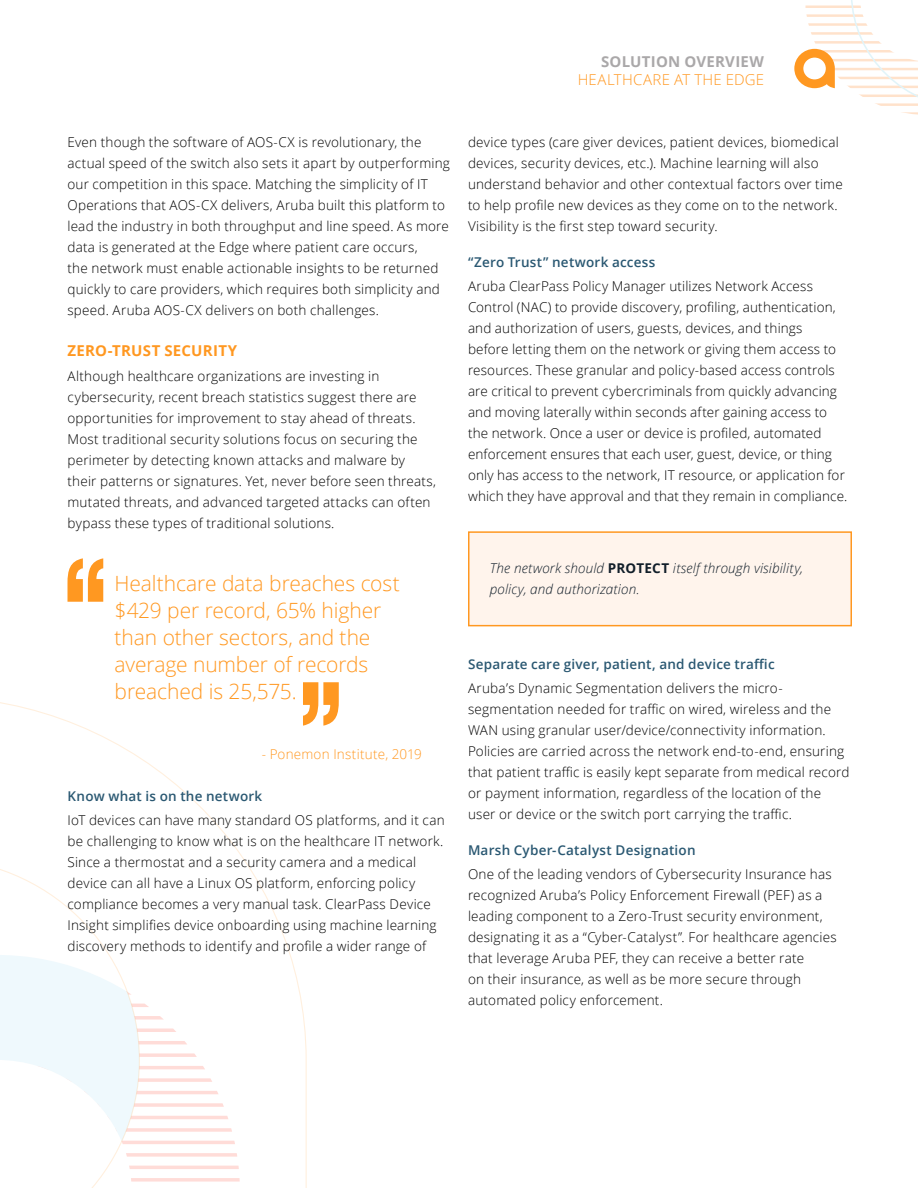
<style>
.page{position:relative;width:918px;height:1188px;background:#fff}
.page>*{position:absolute;margin:0;border:0;box-sizing:border-box;transform-origin:0 0}
.t1{font:300 21px/27px "Open Sans";letter-spacing:-.005em;color:#ff9821}
.t2{font:300 15px "Open Sans";letter-spacing:.015em;color:#ff9821}
.t3{font:700 15px "Open Sans";letter-spacing:.02em;color:#ff9821}
.t4{font:700 15px "Open Sans";letter-spacing:.015em;color:#aaa8a9}
.t5{font:300 13.5px/21px "Open Sans";letter-spacing:.015em;color:#000}
.t6{font:600 13.5px "Open Sans";letter-spacing:.015em;color:#2a5872}
.t7{font:italic 300 13.5px/21px "Open Sans";letter-spacing:.015em;color:#111e29}
.t8{font:300 13.5px "Open Sans";letter-spacing:.015em;color:#ff9821}
.s1{font-weight:700;font-style:normal}
</style>
<div class="page">
<svg style="left:0;top:702px;width:307px;height:486px"></svg>
<svg style="left:794px;top:0;width:124px;height:115px"></svg>
<svg style="left:68px;top:558px;width:35px;height:44px"></svg>
<svg style="left:303px;top:682px;width:36px;height:44px"></svg>
<div style="left:469px;top:532px;width:382px;height:94px;background:#fff4ec"></div>
<div style="left:468px;top:531px;width:384px;height:95px;border:2px solid #ff9821"></div>
<p class="t4" style="left:601px;top:51px;width:165px">SOLUTION OVERVIEW</p>
<p class="t2" style="left:578px;top:69px;width:188px">HEALTHCARE AT THE EDGE</p>
<p class="t5" style="left:68px;top:131px;width:384px">Even though the software of AOS-CX is revolutionary, the actual speed of the switch also sets it apart by outperforming our competition in this space. Matching the simplicity of IT Operations that AOS-CX delivers, Aruba built this platform to lead the industry in both throughput and line speed. As more data is generated at the Edge where patient care occurs,<br>the network must enable actionable insights to be returned quickly to care providers, which requires both simplicity and speed. Aruba AOS-CX delivers on both challenges.</p>
<p class="t3" style="left:68px;top:340px;width:171px">ZERO-TRUST SECURITY</p>
<p class="t5" style="left:68px;top:365px;width:370px">Although healthcare organizations are investing in cybersecurity, recent breach statistics suggest there are opportunities for improvement to stay ahead of threats.<br>Most traditional security solutions focus on securing the perimeter by detecting known attacks and malware by their patterns or signatures. Yet, never before seen threats, mutated threats, and advanced targeted attacks can often bypass these types of traditional solutions.</p>
<h1 class="t1" style="left:115px;top:569px;width:287px">Healthcare data breaches cost $429 per record, 65% higher than other sectors, and the average number of records breached is 25,575.</h1>
<p class="t8" style="left:262px;top:745px;width:162px">- Ponemon Institute, 2019</p>
<p class="t6" style="left:68px;top:787px;width:196px">Know what is on the network</p>
<p class="t5" style="left:68px;top:809px;width:379px">IoT devices can have many standard OS platforms, and it can be challenging to know what is on the healthcare IT network.<br>Since a thermostat and a security camera and a medical device can all have a Linux OS platform, enforcing policy compliance becomes a very manual task. ClearPass Device Insight simplifies device onboarding using machine learning discovery methods to identify and profile a wider range of</p>
<p class="t5" style="left:468px;top:131px;width:376px">device types (care giver devices, patient devices, biomedical devices, security devices, etc.). Machine learning will also understand behavior and other contextual factors over time to help profile new devices as they come on to the network.<br>Visibility is the first step toward security.</p>
<p class="t6" style="left:468px;top:253px;width:189px">“Zero Trust” network access</p>
<p class="t5" style="left:468px;top:275px;width:381px">Aruba ClearPass Policy Manager utilizes Network Access Control (NAC) to provide discovery, profiling, authentication, and authorization of users, guests, devices, and things<br>before letting them on the network or giving them access to resources. These granular and policy-based access controls are critical to prevent cybercriminals from quickly advancing and moving laterally within seconds after gaining access to the network. Once a user or device is profiled, automated enforcement ensures that each user, guest, device, or thing only has access to the network, IT resource, or application for which they have approval and that they remain in compliance.</p>
<p class="t7" style="left:490px;top:557px;width:315px">The network should <span class="s1">PROTECT</span> itself through visibility, policy, and authorization.</p>
<p class="t6" style="left:468px;top:655px;width:308px">Separate care giver, patient, and device traffic</p>
<p class="t5" style="left:468px;top:677px;width:383px">Aruba’s Dynamic Segmentation delivers the micro&shy;segmentation needed for traffic on wired, wireless and the WAN using granular user/device/connectivity information.<br>Policies are carried across the network end-to-end, ensuring that patient traffic is easily kept separate from medical record or payment information, regardless of the location of the user or device or the switch port carrying the traffic.</p>
<p class="t6" style="left:468px;top:841px;width:229px">Marsh Cyber-Catalyst Designation</p>
<p class="t5" style="left:468px;top:863px;width:370px">One of the leading vendors of Cybersecurity Insurance has recognized Aruba’s Policy Enforcement Firewall (PEF) as a leading component to a Zero-Trust security environment, designating it as a “Cyber-Catalyst”. For healthcare agencies that leverage Aruba PEF, they can receive a better rate<br>on their insurance, as well as be more secure through automated policy enforcement.</p>
</div>
